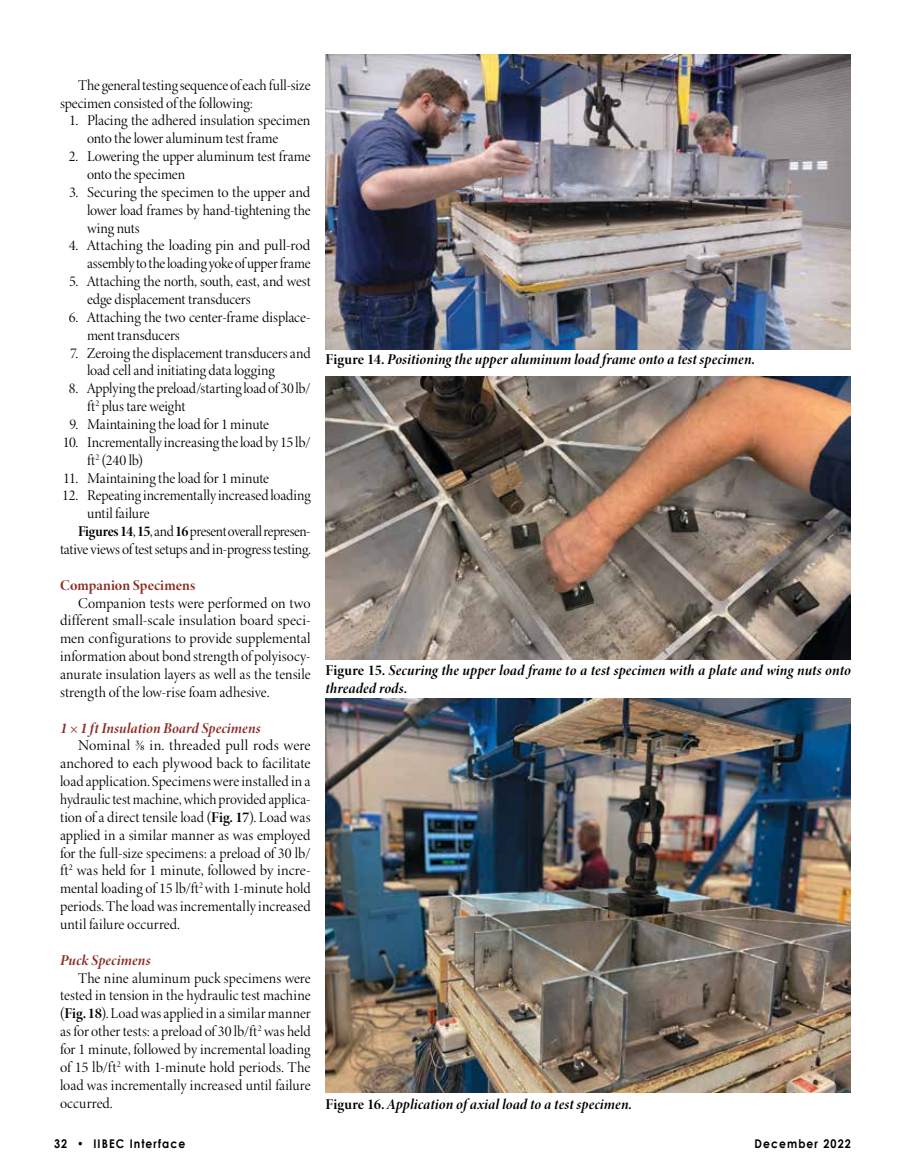
<style>
.page{position:relative;width:905px;height:1175px;background:#fff}
.page>*{position:absolute;margin:0;border:0;box-sizing:border-box;transform-origin:0 0}
.t1{font:15px/17.9px "Minion 3 Display";letter-spacing:-.005em;color:#000}
.t2{font:italic 700 15px/17.9px "Minion 3 Display";letter-spacing:.01em;color:#000}
.t3{font:italic 700 15px "Minion 3 Display";letter-spacing:.01em;color:#8c2b23}
.t4{font:15px "Minion 3 Display";letter-spacing:-.03em;color:#000}
.t5{font:700 15px "Minion 3 Display";letter-spacing:-.005em;color:#8c2b23}
.t6{font:700 12px "Century Gothic";letter-spacing:.1em;color:#000;scale:.9 1}
.s1{font-weight:700}
.s2{font-style:normal}
</style>
<div class="page">
<img style="left:326px;top:54px;width:525px;height:295px">
<img style="left:326px;top:376px;width:524px;height:283px">
<img style="left:325px;top:698px;width:525px;height:394px">
<p class="t1" style="left:60px;top:76px;width:252px;text-indent:18px">The general testing sequence of each full-size specimen consisted of the following:</p>
<p class="t1" style="left:87px;top:112px;width:225px;text-indent:-18px">1. Placing the adhered insulation specimen onto the lower aluminum test frame</p>
<p class="t1" style="left:87px;top:147px;width:225px;text-indent:-18px">2. Lowering the upper aluminum test frame onto the specimen</p>
<p class="t1" style="left:87px;top:183px;width:225px;text-align:justify;text-indent:-18px">3. Securing the specimen to the upper and lower load frames by hand-tightening the wing nuts</p>
<p class="t1" style="left:69px;top:237px;width:243px;text-align:right">4. Attaching the loading pin and pull-rod assembly to the loading yoke of upper frame</p>
<p class="t1" style="left:87px;top:272px;width:225px;text-indent:-18px">5. Attaching the north, south, east, and west edge displacement transducers</p>
<p class="t1" style="left:87px;top:308px;width:225px;text-indent:-18px">6. Attaching the two center-frame displace&shy;ment transducers</p>
<p class="t1" style="left:87px;top:344px;width:225px;text-indent:-17px">7. Zeroing the displacement transducers and load cell and initiating data logging</p>
<p class="t1" style="left:87px;top:379px;width:225px;text-indent:-18px">8. Applying the preload/starting load of 30 lb/ ft<sup>2</sup> plus tare weight</p>
<p class="t1" style="left:70px;top:415px;width:201px">9. Maintaining the load for 1 minute</p>
<p class="t1" style="left:87px;top:433px;width:225px;text-indent:-24px">10. Incrementally increasing the load by 15 lb/ ft<sup>2</sup> (240 lb)</p>
<p class="t1" style="left:63px;top:469px;width:207px">11. Maintaining the load for 1 minute</p>
<p class="t1" style="left:62px;top:486px;width:250px">12. Repeating incrementally increased loading</p>
<p class="t1" style="left:87px;top:504px;width:64px">until failure</p>
<p class="t4" style="left:78px;top:521px;width:234px"><span class="s1">Figures 14</span>, <span class="s1">15</span>, and <span class="s1">16</span> present overall represen-</p>
<p class="t1" style="left:60px;top:540px;width:252px">tative views of test setups and in-progress testing.</p>
<p class="t5" style="left:60px;top:574px;width:137px">Companion Specimens</p>
<p class="t1" style="left:60px;top:594px;width:252px;text-align:justify;text-indent:18px">Companion tests were performed on two different small-scale insulation board speci&shy;men configurations to provide supplemental information about bond strength of polyisocy&shy;anurate insulation layers as well as the tensile strength of the low-rise foam adhesive.</p>
<p class="t3" style="left:60px;top:717px;width:202px">1 × 1 ft Insulation Board Specimens</p>
<p class="t1" style="left:60px;top:736px;width:252px;text-align:justify;text-indent:18px">Nominal ⅜ in. threaded pull rods were anchored to each plywood back to facilitate load application. Specimens were installed in a hydraulic test machine, which provided applica&shy;tion of a direct tensile load (<span class="s1">Fig. 17</span>). Load was applied in a similar manner as was employed for the full-size specimens: a preload of 30 lb/ ft<sup>2</sup> was held for 1 minute, followed by incre&shy;mental loading of 15 lb/ft<sup>2</sup> with 1-minute hold periods. The load was incrementally increased until failure occurred.</p>
<p class="t3" style="left:60px;top:949px;width:92px">Puck Specimens</p>
<p class="t1" style="left:60px;top:968px;width:252px;text-align:justify;text-indent:18px">The nine aluminum puck specimens were tested in tension in the hydraulic test machine (<span class="s1">Fig. 18</span>). Load was applied in a similar manner as for other tests: a preload of 30 lb/ft<sup>2</sup> was held for 1 minute, followed by incremental loading of 15 lb/ft<sup>2</sup> with 1-minute hold periods. The load was incrementally increased until failure occurred.</p>
<p class="t2" style="left:325px;top:350px;width:431px"><span class="s2">Figure 14.</span> Positioning the upper aluminum load frame onto a test specimen.</p>
<p class="t2" style="left:325px;top:661px;width:527px"><span class="s2">Figure 15.</span> Securing the upper load frame to a test specimen with a plate and wing nuts onto threaded rods.</p>
<p class="t2" style="left:325px;top:1095px;width:308px"><span class="s2">Figure 16.</span> Application of axial load to a test specimen.</p>
<p class="t6" style="left:54px;top:1134px;width:147px">32 • IIBEC Interface</p>
<p class="t6" style="left:754px;top:1134px;width:109px">December 2022</p>
</div>
